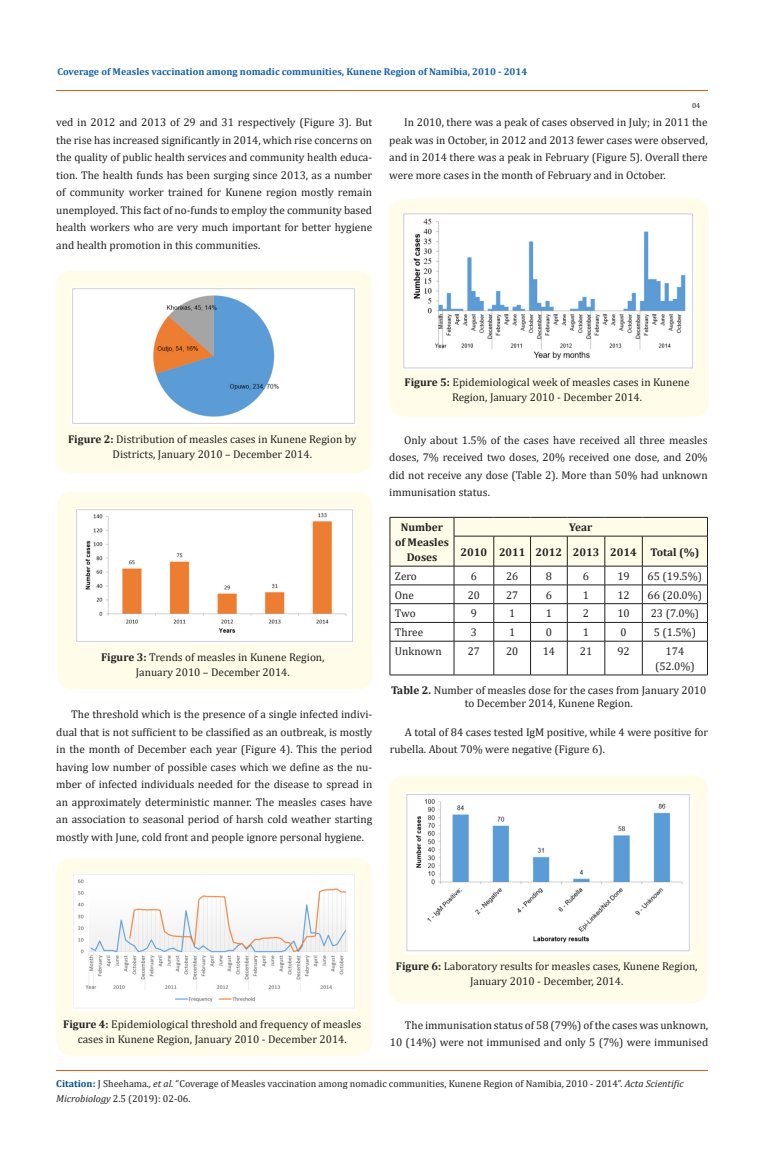
<style>
.page{position:relative;width:764px;height:1157px;background:#fff}
.page>*{position:absolute;margin:0;border:0;box-sizing:border-box;transform-origin:0 0}
.t1{font:11.25px/17.5px "Cambria";color:#231f20;text-align:center}
.t2{font:700 11.25px/15px "Cambria";color:#231f20;text-align:center}
.t3{font:10px/15px "Cambria";color:#231f20}
.t4{font:700 10px "Cambria";color:#1560a6}
.t5{font:7.5px "Cambria";color:#231f20}
.s1{font-weight:700}
.s2{font-weight:700;color:#035089}
.s3{font-style:italic}
</style>
<div class="page">
<hr style="left:56px;top:91px;width:651px;height:1px;background:#e05d1a">
<div style="left:56px;top:271px;width:316px;height:202px;background:#fffde9;border-radius:15px"></div>
<img style="left:72px;top:287px;width:285px;height:139px">
<div style="left:57px;top:492px;width:316px;height:197px;background:#fffde9;border-radius:15px"></div>
<img style="left:76px;top:508px;width:278px;height:135px">
<div style="left:389px;top:198px;width:320px;height:219px;background:#fffde9;border-radius:15px"></div>
<img style="left:403px;top:213px;width:291px;height:156px">
<svg style="left:390px;top:517px;width:318px;height:124px"></svg>
<hr style="left:390px;top:641px;width:64px;height:1px;background:#231f20">
<hr style="left:390px;top:641px;width:1px;height:33px;background:#231f20">
<hr style="left:454px;top:641px;width:40px;height:1px;background:#231f20">
<hr style="left:454px;top:641px;width:1px;height:33px;background:#231f20">
<hr style="left:494px;top:641px;width:36px;height:1px;background:#231f20">
<hr style="left:493px;top:641px;width:1px;height:33px;background:#231f20">
<hr style="left:530px;top:641px;width:37px;height:1px;background:#231f20">
<hr style="left:530px;top:641px;width:1px;height:33px;background:#231f20">
<hr style="left:567px;top:641px;width:38px;height:1px;background:#231f20">
<hr style="left:567px;top:641px;width:1px;height:33px;background:#231f20">
<hr style="left:605px;top:641px;width:37px;height:1px;background:#231f20">
<hr style="left:604px;top:641px;width:1px;height:33px;background:#231f20">
<hr style="left:642px;top:641px;width:65px;height:1px;background:#231f20">
<hr style="left:642px;top:641px;width:1px;height:33px;background:#231f20">
<hr style="left:707px;top:641px;width:1px;height:33px;background:#231f20">
<hr style="left:390px;top:674px;width:64px;height:1px;background:#231f20">
<hr style="left:454px;top:674px;width:40px;height:1px;background:#231f20">
<hr style="left:494px;top:674px;width:36px;height:1px;background:#231f20">
<hr style="left:530px;top:674px;width:37px;height:1px;background:#231f20">
<hr style="left:567px;top:674px;width:38px;height:1px;background:#231f20">
<hr style="left:605px;top:674px;width:37px;height:1px;background:#231f20">
<hr style="left:642px;top:674px;width:65px;height:1px;background:#231f20">
<hr style="left:56px;top:1070px;width:651px;height:1px;background:#e05d1a">
<div style="left:56px;top:858px;width:316px;height:197px;background:#fffde9;border-radius:15px"></div>
<img style="left:73px;top:873px;width:282px;height:137px">
<div style="left:389px;top:775px;width:319px;height:227px;background:#fffde9;border-radius:15px"></div>
<img style="left:405px;top:792px;width:286px;height:160px">
<p class="t4" style="left:58px;top:65px;width:471px">Coverage of Measles vaccination among nomadic communities, Kunene Region of Namibia, 2010 - 2014</p>
<p class="t5" style="left:692px;top:101px;width:10px">04</p>
<p class="t1" style="left:56px;top:114px;width:317px;text-align:justify">ved in 2012 and 2013 of 29 and 31 respectively (Figure 3). But the rise has increased significantly in 2014, which rise concerns on the quality of public health services and community health educa&shy;tion. The health funds has been surging since 2013, as a number of community worker trained for Kunene region mostly remain unemployed. This fact of no-funds to employ the community based health workers who are very much important for better hygiene and health promotion in this communities.</p>
<p class="t1" style="left:389px;top:114px;width:320px;text-align:justify;text-indent:15px">In 2010, there was a peak of cases observed in July; in 2011 the peak was in October, in 2012 and 2013 fewer cases were observed, and in 2014 there was a peak in February (Figure 5). Overall there were more cases in the month of February and in October.</p>
<p class="t1" style="left:68px;top:431px;width:290px;line-height:15px"><span class="s1">Figure 2:</span> Distribution of measles cases in Kunene Region by<br>Districts, January 2010 – December 2014.</p>
<p class="t1" style="left:101px;top:649px;width:225px;line-height:15px"><span class="s1">Figure 3:</span> Trends of measles in Kunene Region,<br>January 2010 – December 2014.</p>
<p class="t1" style="left:56px;top:705px;width:317px;text-align:justify;text-indent:15px">The threshold which is the presence of a single infected indivi&shy;dual that is not sufficient to be classified as an outbreak, is mostly in the month of December each year (Figure 4). This the period having low number of possible cases which we define as the nu&shy;mber of infected individuals needed for the disease to spread in an approximately deterministic manner. The measles cases have an association to seasonal period of harsh cold weather starting mostly with June, cold front and people ignore personal hygiene.</p>
<p class="t1" style="left:404px;top:374px;width:287px;line-height:15px"><span class="s1">Figure 5:</span> Epidemiological week of measles cases in Kunene<br>Region, January 2010 - December 2014.</p>
<p class="t1" style="left:389px;top:431px;width:320px;text-align:justify;text-indent:15px">Only about 1.5% of the cases have received all three measles doses, 7% received two doses, 20% received one dose, and 20% did not receive any dose (Table 2). More than 50% had unknown immunisation status.</p>
<p class="t2" style="left:395px;top:519px;width:55px">Number of Measles<br>Doses</p>
<p class="t2" style="left:569px;top:519px;width:24px">Year</p>
<p class="t2" style="left:460px;top:543px;width:28px">2010</p>
<p class="t2" style="left:499px;top:543px;width:28px">2011</p>
<p class="t2" style="left:535px;top:543px;width:28px">2012</p>
<p class="t2" style="left:573px;top:543px;width:28px">2013</p>
<p class="t2" style="left:610px;top:543px;width:28px">2014</p>
<p class="t2" style="left:650px;top:543px;width:50px">Total (%)</p>
<p class="t1" style="left:395px;top:567px;width:23px">Zero</p>
<p class="t1" style="left:471px;top:567px;width:8px">6</p>
<p class="t1" style="left:506px;top:567px;width:14px">26</p>
<p class="t1" style="left:546px;top:567px;width:8px">8</p>
<p class="t1" style="left:583px;top:567px;width:8px">6</p>
<p class="t1" style="left:617px;top:567px;width:14px">19</p>
<p class="t1" style="left:647px;top:567px;width:56px">65 (19.5%)</p>
<p class="t1" style="left:395px;top:586px;width:21px">One</p>
<p class="t1" style="left:468px;top:586px;width:14px">20</p>
<p class="t1" style="left:506px;top:586px;width:14px">27</p>
<p class="t1" style="left:546px;top:586px;width:8px">6</p>
<p class="t1" style="left:583px;top:586px;width:8px">1</p>
<p class="t1" style="left:617px;top:586px;width:14px">12</p>
<p class="t1" style="left:647px;top:586px;width:56px">66 (20.0%)</p>
<p class="t1" style="left:395px;top:604px;width:22px">Two</p>
<p class="t1" style="left:471px;top:604px;width:8px">9</p>
<p class="t1" style="left:509px;top:604px;width:8px">1</p>
<p class="t1" style="left:546px;top:604px;width:8px">1</p>
<p class="t1" style="left:583px;top:604px;width:8px">2</p>
<p class="t1" style="left:617px;top:604px;width:14px">10</p>
<p class="t1" style="left:651px;top:604px;width:50px">23 (7.0%)</p>
<p class="t1" style="left:395px;top:623px;width:30px">Three</p>
<p class="t1" style="left:471px;top:623px;width:8px">3</p>
<p class="t1" style="left:509px;top:623px;width:8px">1</p>
<p class="t1" style="left:546px;top:623px;width:8px">0</p>
<p class="t1" style="left:583px;top:623px;width:8px">1</p>
<p class="t1" style="left:620px;top:623px;width:8px">0</p>
<p class="t1" style="left:654px;top:623px;width:44px">5 (1.5%)</p>
<p class="t1" style="left:395px;top:642px;width:48px">Unknown</p>
<p class="t1" style="left:468px;top:642px;width:14px">27</p>
<p class="t1" style="left:506px;top:642px;width:14px">20</p>
<p class="t1" style="left:543px;top:642px;width:14px">14</p>
<p class="t1" style="left:580px;top:642px;width:14px">21</p>
<p class="t1" style="left:617px;top:642px;width:14px">92</p>
<p class="t1" style="left:655px;top:643px;width:41px;line-height:15px">174 (52.0%)</p>
<p class="t1" style="left:391px;top:683px;width:317px;line-height:13px"><span class="s1">Table 2.</span> Number of measles dose for the cases from January 2010 to December 2014, Kunene Region.</p>
<p class="t1" style="left:390px;top:723px;width:320px;text-align:left;text-indent:15px">A total of 84 cases tested IgM positive, while 4 were positive for rubella. About 70% were negative (Figure 6).</p>
<p class="t1" style="left:396px;top:958px;width:303px;line-height:15px"><span class="s1">Figure 6:</span> Laboratory results for measles cases, Kunene Region,<br>January 2010 - December, 2014.</p>
<p class="t1" style="left:63px;top:1016px;width:300px;line-height:15px"><span class="s1">Figure 4:</span> Epidemiological threshold and frequency of measles cases in Kunene Region, January 2010 - December 2014.</p>
<p class="t1" style="left:390px;top:1016px;width:320px;text-align:right">The immunisation status of 58 (79%) of the cases was unknown,<br>10 (14%) were not immunised and only 5 (7%) were immunised</p>
<p class="t3" style="left:56px;top:1075px;width:629px"><span class="s2">Citation:</span> J Sheehama<span class="s3">., et al.</span> “Coverage of Measles vaccination among nomadic communities, Kunene Region of Namibia, 2010 - 2014”. <span class="s3">Acta Scientific<br>Microbiology</span> 2.5 (2019): 02-06.</p>
</div>
